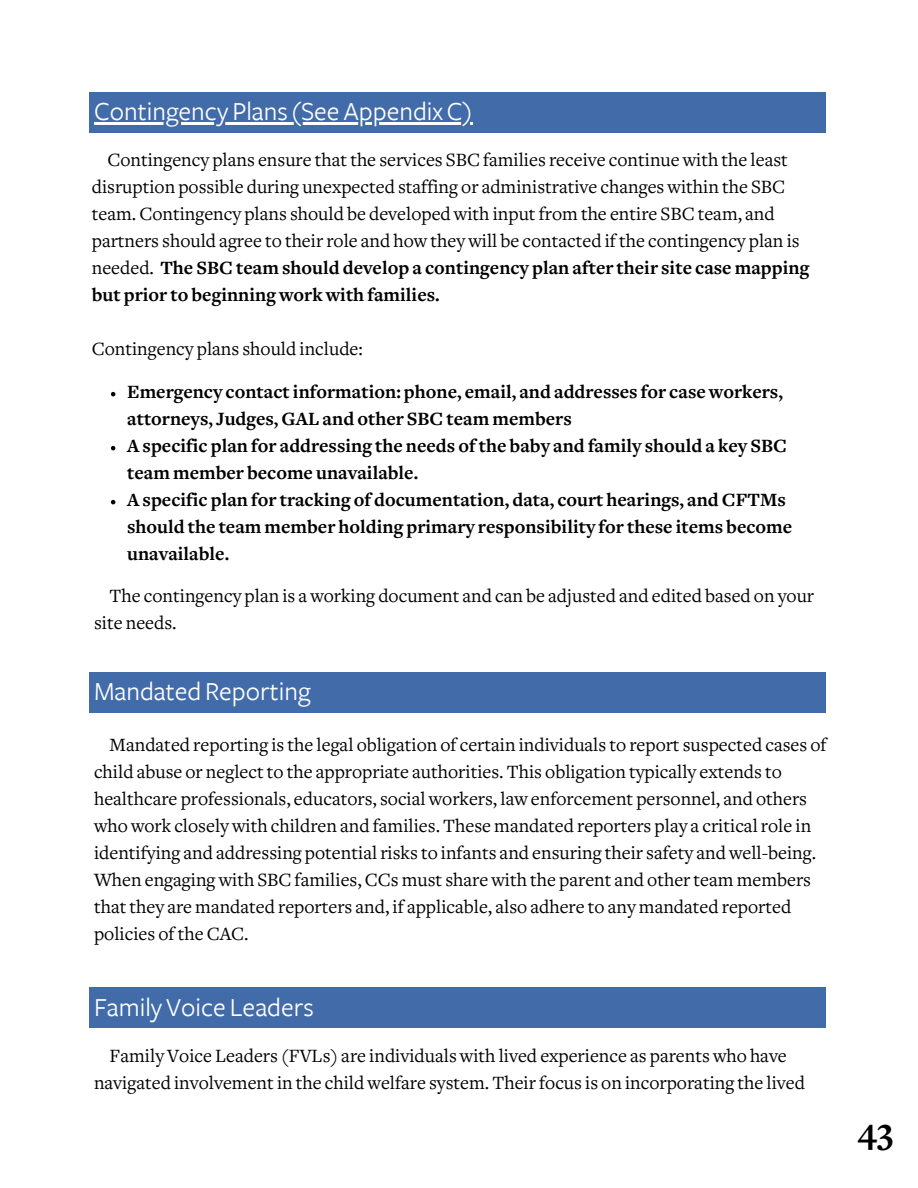
<style>
.page{position:relative;width:918px;height:1188px;background:#fff}
.page>*{position:absolute;margin:0;border:0;box-sizing:border-box;transform-origin:0 0}
.t1{font:700 37.5px "Freight Text";color:#000}
.t2{font:27px "Freight Sans";color:#fff}
.t3{font:19.5px/27px "Freight Text";color:#000}
.t4{font:700 19.5px/27px "Freight Text";color:#000}
.s1{font-weight:700}
</style>
<div class="page">
<div style="left:90px;top:92px;width:736px;height:40px;background:#416ba9"></div>
<div style="left:90px;top:672px;width:736px;height:40px;background:#416ba9"></div>
<div style="left:90px;top:987px;width:736px;height:41px;background:#416ba9"></div>
<hr style="left:94px;top:122px;width:378px;height:2px;background:#fff">
<svg style="left:111px;top:392px;width:4px;height:4px"></svg>
<svg style="left:111px;top:446px;width:4px;height:4px"></svg>
<svg style="left:111px;top:500px;width:4px;height:4px"></svg>
<h1 class="t2" style="left:94px;top:98px;width:380px">Contingency Plans(SeeAppendixC)</h1>
<h2 class="t3" style="left:92px;top:148px;width:719px;text-indent:16px">Contingency plans ensure that the services SBC families receive continue with the least disruption possible during unexpected staffing or administrative changes within the SBC team. Contingency plans should be developed with input from the entire SBC team, and partners should agree to their role and how they will be contacted if the contingency plan is needed. <span class="s1">The SBC team should develop a contingency plan after their site case mapping</span></h2>
<p class="t4" style="left:92px;top:283px;width:349px">but prior to beginning work with families.</p>
<p class="t3" style="left:92px;top:337px;width:273px">Contingency plans should include:</p>
<p class="t4" style="left:127px;top:380px;width:657px">Emergency contact information: phone, email, and addresses for case workers, attorneys, Judges, GAL and other SBC team members</p>
<p class="t4" style="left:127px;top:434px;width:661px">A specific plan for addressing the needs ofthe baby and family should a key SBC team member become unavailable.</p>
<h1 class="t4" style="left:127px;top:488px;width:667px">A specific plan for tracking of documentation, data, court hearings, and CFTMs should the team member holding primary responsibility for these items become unavailable.</h1>
<p class="t3" style="left:94px;top:584px;width:722px;text-indent:16px">The contingency plan is a working document and can be adjusted and edited based on your site needs.</p>
<p class="t2" style="left:94px;top:678px;width:218px">Mandated Reporting</p>
<h1 class="t3" style="left:94px;top:733px;width:734px;text-indent:16px">Mandated reporting is the legal obligation of certain individuals to report suspected cases of child abuse or neglect to the appropriate authorities. This obligation typically extends to healthcare professionals, educators, social workers, law enforcement personnel, and others who work closely with children and families. These mandated reporters play a critical role in identifying and addressing potential risks to infants and ensuring their safety and well-being.<br>When engaging with SBC families, CCs must share with the parent and other team members that they are mandated reporters and, if applicable, also adhere to any mandated reported policies of the CAC.</h1>
<p class="t2" style="left:94px;top:994px;width:221px">Family Voice Leaders</p>
<p class="t3" style="left:110px;top:1044px;width:679px">Family Voice Leaders (FVLs) are individuals with lived experience as parents who have</p>
<p class="t3" style="left:94px;top:1071px;width:712px">navigated involvement in the child welfare system. Their focus is on incorporating the lived</p>
<p class="t1" style="left:858px;top:1116px;width:38px">43</p>
</div>
